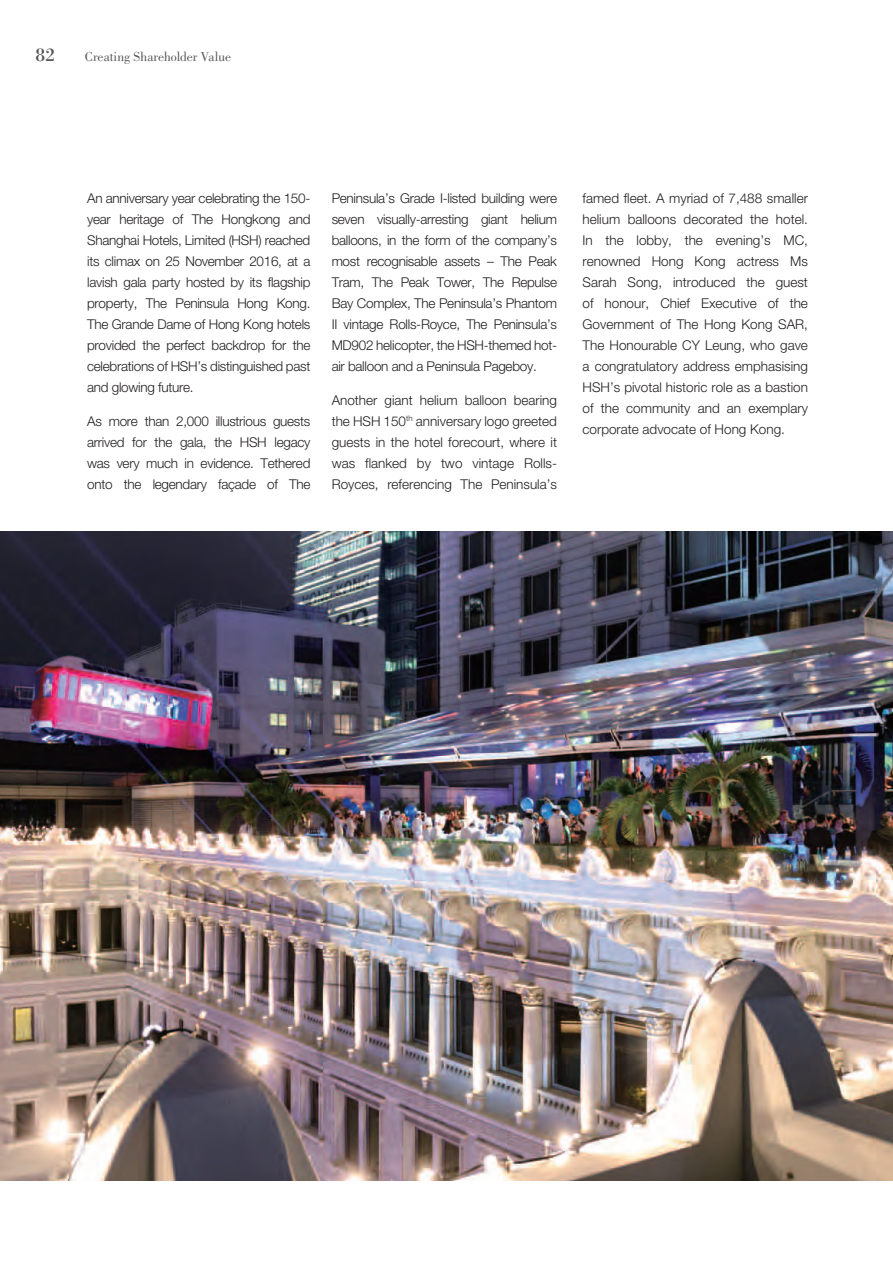
<style>
.page{position:relative;width:893px;height:1263px;background:#fff}
.page>*{position:absolute;margin:0;border:0;box-sizing:border-box;transform-origin:0 0}
.t1{font:19.5px "Bodoni";color:#57585a}
.t2{font:300 13.5px/21px "Helvetica Neue";letter-spacing:-.02em;color:#231f20;text-align:justify}
.t3{font:13.5px "Bodoni";letter-spacing:.005em;color:#57585a}
</style>
<div class="page">
<img style="left:0;top:531px;width:893px;height:649px">
<p class="t1" style="left:36px;top:43px;width:21px">82</p>
<p class="t3" style="left:85px;top:49px;width:148px">Creating Shareholder Value</p>
<p class="t2" style="left:87px;top:187px;width:225px">An anniversary year celebrating the 150- year heritage of The Hongkong and Shanghai Hotels, Limited (HSH) reached its climax on 25 November 2016, at a lavish gala party hosted by its flagship property, The Peninsula Hong Kong.<br>The Grande Dame of Hong Kong hotels provided the perfect backdrop for the celebrations of HSH’s distinguished past and glowing future.</p>
<p class="t2" style="left:87px;top:410px;width:225px">As more than 2,000 illustrious guests arrived for the gala, the HSH legacy was very much in evidence. Tethered onto the legendary façade of The</p>
<p class="t2" style="left:332px;top:187px;width:227px">Peninsula’s Grade I-listed building were seven visually-arresting giant helium balloons, in the form of the company’s most recognisable assets – The Peak Tram, The Peak Tower, The Repulse Bay Complex, The Peninsula’s Phantom II vintage Rolls-Royce, The Peninsula’s MD902 helicopter, the HSH-themed hot&shy;air balloon and a Peninsula Pageboy.</p>
<p class="t2" style="left:332px;top:389px;width:227px">Another giant helium balloon bearing the HSH 150<sup>th</sup> anniversary logo greeted guests in the hotel forecourt, where it was flanked by two vintage Rolls-Royces, referencing The Peninsula’s</p>
<p class="t2" style="left:583px;top:187px;width:227px">famed fleet. A myriad of 7,488 smaller helium balloons decorated the hotel.<br>In the lobby, the evening’s MC, renowned Hong Kong actress Ms Sarah Song, introduced the guest of honour, Chief Executive of the Government of The Hong Kong SAR, The Honourable CY Leung, who gave a congratulatory address emphasising HSH’s pivotal historic role as a bastion of the community and an exemplary corporate advocate of Hong Kong.</p>
</div>
